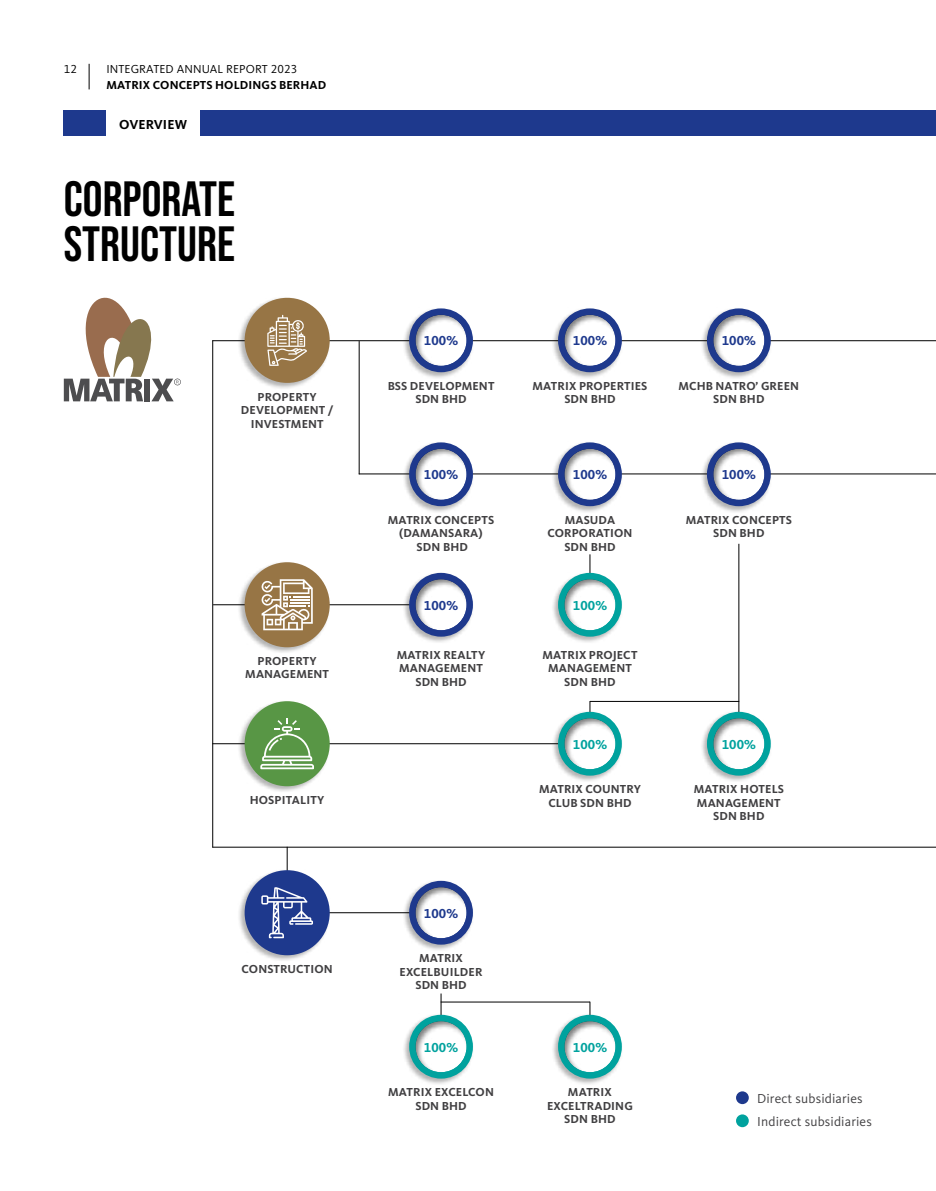
<style>
.page{position:relative;width:936px;height:1191px;background:#fff}
.page>*{position:absolute;margin:0;border:0;box-sizing:border-box;transform-origin:0 0}
.t1{font:49.5px/45px "Bebas Neue";color:#000}
.t2{font:13.5px "Kievit OT";letter-spacing:.01em;color:#414042}
.t3{font:700 13.5px "Kievit OT";letter-spacing:.01em;color:#1e398d}
.t4{font:700 13.5px "Kievit OT";letter-spacing:.01em;color:#00a29e}
.t5{font:700 13.5px "Kievit OT";letter-spacing:.01em;color:#000}
.t6{font:700 12px/13.5px "Kievit OT";letter-spacing:.01em;color:#414042;text-align:center}
.t7{font:12px "Kievit OT";letter-spacing:.01em;color:#000}
.t8{font:700 12px "Kievit OT";letter-spacing:.01em;color:#000}
</style>
<div class="page">
<hr style="left:212px;top:743px;width:377px;height:1px;background:#000">
<hr style="left:287px;top:912px;width:149px;height:1px;background:#000">
<hr style="left:212px;top:846px;width:723px;height:1px;background:#000">
<hr style="left:440px;top:1001px;width:150px;height:1px;background:#000">
<hr style="left:590px;top:701px;width:149px;height:1px;background:#000">
<hr style="left:589px;top:554px;width:1px;height:50px;background:#000">
<hr style="left:738px;top:544px;width:1px;height:199px;background:#000">
<hr style="left:287px;top:846px;width:1px;height:67px;background:#000">
<hr style="left:440px;top:993px;width:1px;height:58px;background:#000">
<hr style="left:589px;top:1001px;width:1px;height:50px;background:#000">
<hr style="left:589px;top:701px;width:1px;height:32px;background:#000">
<hr style="left:212px;top:340px;width:723px;height:1px;background:#000">
<hr style="left:359px;top:473px;width:576px;height:1px;background:#000">
<hr style="left:213px;top:604px;width:228px;height:1px;background:#000">
<hr style="left:212px;top:340px;width:1px;height:507px;background:#000">
<hr style="left:359px;top:341px;width:1px;height:133px;background:#000">
<div style="left:238px;top:297px;width:93px;height:93px;background:#000;opacity:.3"></div>
<div style="left:244px;top:298px;width:86px;height:85px;background:#977545;border-radius:50%"></div>
<div style="left:238px;top:561px;width:93px;height:93px;background:#000;opacity:.3"></div>
<div style="left:244px;top:562px;width:86px;height:85px;background:#977545;border-radius:50%"></div>
<div style="left:238px;top:700px;width:93px;height:93px;background:#000;opacity:.3"></div>
<div style="left:244px;top:701px;width:86px;height:85px;background:#589645;border-radius:50%"></div>
<div style="left:238px;top:869px;width:93px;height:93px;background:#000;opacity:.3"></div>
<div style="left:244px;top:870px;width:86px;height:85px;background:#1e398d;border-radius:50%"></div>
<svg style="left:261px;top:579px;width:52px;height:51px"></svg>
<svg style="left:267px;top:315px;width:40px;height:51px"></svg>
<svg style="left:261px;top:887px;width:52px;height:51px"></svg>
<svg style="left:260px;top:718px;width:54px;height:51px"></svg>
<div style="left:402px;top:307px;width:72px;height:72px;background:#000;opacity:.3"></div>
<div style="left:409px;top:308px;width:64px;height:64px;background:#1e398d;border-radius:50%"></div>
<div style="left:402px;top:303px;width:78px;height:63px;background:#000;opacity:.5"></div>
<div style="left:402px;top:441px;width:72px;height:72px;background:#000;opacity:.3"></div>
<div style="left:409px;top:442px;width:64px;height:64px;background:#1e398d;border-radius:50%"></div>
<div style="left:402px;top:437px;width:78px;height:63px;background:#000;opacity:.5"></div>
<div style="left:402px;top:572px;width:72px;height:72px;background:#000;opacity:.3"></div>
<div style="left:409px;top:573px;width:64px;height:63px;background:#1e398d;border-radius:50%"></div>
<div style="left:402px;top:567px;width:78px;height:63px;background:#000;opacity:.5"></div>
<div style="left:402px;top:880px;width:72px;height:72px;background:#000;opacity:.3"></div>
<div style="left:409px;top:881px;width:64px;height:63px;background:#1e398d;border-radius:50%"></div>
<div style="left:402px;top:875px;width:78px;height:63px;background:#000;opacity:.5"></div>
<div style="left:551px;top:307px;width:72px;height:72px;background:#000;opacity:.3"></div>
<div style="left:558px;top:308px;width:63px;height:64px;background:#1e398d;border-radius:50%"></div>
<div style="left:551px;top:303px;width:78px;height:63px;background:#000;opacity:.5"></div>
<div style="left:551px;top:441px;width:72px;height:72px;background:#000;opacity:.3"></div>
<div style="left:558px;top:442px;width:63px;height:64px;background:#1e398d;border-radius:50%"></div>
<div style="left:551px;top:437px;width:78px;height:63px;background:#000;opacity:.5"></div>
<div style="left:551px;top:572px;width:72px;height:72px;background:#000;opacity:.3"></div>
<div style="left:558px;top:573px;width:63px;height:63px;background:#00a29e;border-radius:50%"></div>
<div style="left:551px;top:567px;width:78px;height:63px;background:#000;opacity:.5"></div>
<div style="left:551px;top:711px;width:72px;height:72px;background:#000;opacity:.3"></div>
<div style="left:558px;top:712px;width:63px;height:63px;background:#00a29e;border-radius:50%"></div>
<div style="left:551px;top:706px;width:78px;height:63px;background:#000;opacity:.5"></div>
<div style="left:551px;top:1014px;width:72px;height:72px;background:#000;opacity:.3"></div>
<div style="left:558px;top:1014px;width:63px;height:64px;background:#00a29e;border-radius:50%"></div>
<div style="left:551px;top:1009px;width:78px;height:63px;background:#000;opacity:.5"></div>
<div style="left:402px;top:1014px;width:72px;height:72px;background:#000;opacity:.3"></div>
<div style="left:409px;top:1014px;width:64px;height:64px;background:#00a29e;border-radius:50%"></div>
<div style="left:402px;top:1009px;width:78px;height:63px;background:#000;opacity:.5"></div>
<div style="left:700px;top:711px;width:72px;height:72px;background:#000;opacity:.3"></div>
<div style="left:707px;top:712px;width:63px;height:63px;background:#00a29e;border-radius:50%"></div>
<div style="left:700px;top:706px;width:78px;height:63px;background:#000;opacity:.5"></div>
<div style="left:700px;top:307px;width:72px;height:72px;background:#000;opacity:.3"></div>
<div style="left:707px;top:308px;width:63px;height:64px;background:#1e398d;border-radius:50%"></div>
<div style="left:700px;top:303px;width:78px;height:63px;background:#000;opacity:.5"></div>
<div style="left:700px;top:441px;width:72px;height:72px;background:#000;opacity:.3"></div>
<div style="left:707px;top:442px;width:63px;height:64px;background:#1e398d;border-radius:50%"></div>
<div style="left:700px;top:437px;width:78px;height:63px;background:#000;opacity:.5"></div>
<div style="left:736px;top:1091px;width:12px;height:13px;background:#1e398d;border-radius:50%"></div>
<div style="left:736px;top:1114px;width:12px;height:13px;background:#00a29e;border-radius:50%"></div>
<svg style="left:63px;top:297px;width:118px;height:104px"></svg>
<div style="left:64px;top:111px;width:871px;height:25px;background:#1e398d"></div>
<svg style="left:89px;top:64px;width:1px;height:25px"></svg>
<div style="left:106px;top:103px;width:94px;height:40px;background:#fff"></div>
<p class="t7" style="left:64px;top:62px;width:15px">12</p>
<p class="t7" style="left:106px;top:62px;width:192px">INTEGRATED ANNUAL REPORT 2023</p>
<p class="t8" style="left:106px;top:78px;width:221px">MATRIX CONCEPTS HOLDINGS BERHAD</p>
<p class="t5" style="left:119px;top:116px;width:69px">OVERVIEW</p>
<h1 class="t1" style="left:64px;top:176px;width:173px">CORPORATE<br>STRUCTURE</h1>
<p class="t6" style="left:241px;top:390px;width:94px">PROPERTY<br>DEVELOPMENT /<br>INVESTMENT</p>
<p class="t6" style="left:245px;top:654px;width:85px">PROPERTY<br>MANAGEMENT</p>
<p class="t6" style="left:250px;top:793px;width:76px">HOSPITALITY</p>
<p class="t6" style="left:241px;top:962px;width:93px">CONSTRUCTION</p>
<p class="t3" style="left:424px;top:333px;width:36px">100%</p>
<p class="t3" style="left:573px;top:333px;width:36px">100%</p>
<p class="t3" style="left:721px;top:333px;width:36px">100%</p>
<p class="t6" style="left:387px;top:379px;width:108px">BSS DEVELOPMENT<br>SDN BHD</p>
<p class="t6" style="left:532px;top:379px;width:116px">MATRIX PROPERTIES<br>SDN BHD</p>
<p class="t6" style="left:678px;top:379px;width:122px">MCHB NATRO’ GREEN<br>SDN BHD</p>
<p class="t3" style="left:424px;top:467px;width:36px">100%</p>
<p class="t3" style="left:573px;top:467px;width:36px">100%</p>
<p class="t3" style="left:721px;top:467px;width:36px">100%</p>
<p class="t6" style="left:388px;top:513px;width:108px">MATRIX CONCEPTS (DAMANSARA)<br>SDN BHD</p>
<p class="t6" style="left:547px;top:513px;width:87px">MASUDA<br>CORPORATION<br>SDN BHD</p>
<p class="t6" style="left:685px;top:513px;width:108px">MATRIX CONCEPTS<br>SDN BHD</p>
<p class="t3" style="left:424px;top:597px;width:36px">100%</p>
<p class="t4" style="left:573px;top:597px;width:36px">100%</p>
<p class="t6" style="left:397px;top:648px;width:90px">MATRIX REALTY<br>MANAGEMENT<br>SDN BHD</p>
<p class="t6" style="left:542px;top:648px;width:96px">MATRIX PROJECT<br>MANAGEMENT<br>SDN BHD</p>
<p class="t4" style="left:573px;top:736px;width:36px">100%</p>
<p class="t4" style="left:721px;top:736px;width:36px">100%</p>
<p class="t3" style="left:424px;top:905px;width:36px">100%</p>
<p class="t6" style="left:399px;top:951px;width:84px">MATRIX<br>EXCELBUILDER<br>SDN BHD</p>
<p class="t6" style="left:539px;top:782px;width:103px">MATRIX COUNTRY<br>CLUB SDN BHD</p>
<p class="t6" style="left:693px;top:782px;width:92px">MATRIX HOTELS<br>MANAGEMENT<br>SDN BHD</p>
<p class="t4" style="left:424px;top:1039px;width:36px">100%</p>
<p class="t4" style="left:573px;top:1039px;width:36px">100%</p>
<p class="t6" style="left:388px;top:1085px;width:107px">MATRIX EXCELCON<br>SDN BHD</p>
<p class="t6" style="left:547px;top:1085px;width:87px">MATRIX<br>EXCELTRADING<br>SDN BHD</p>
<p class="t2" style="left:757px;top:1090px;width:107px">Direct subsidiaries</p>
<p class="t2" style="left:757px;top:1113px;width:116px">Indirect subsidiaries</p>
</div>
